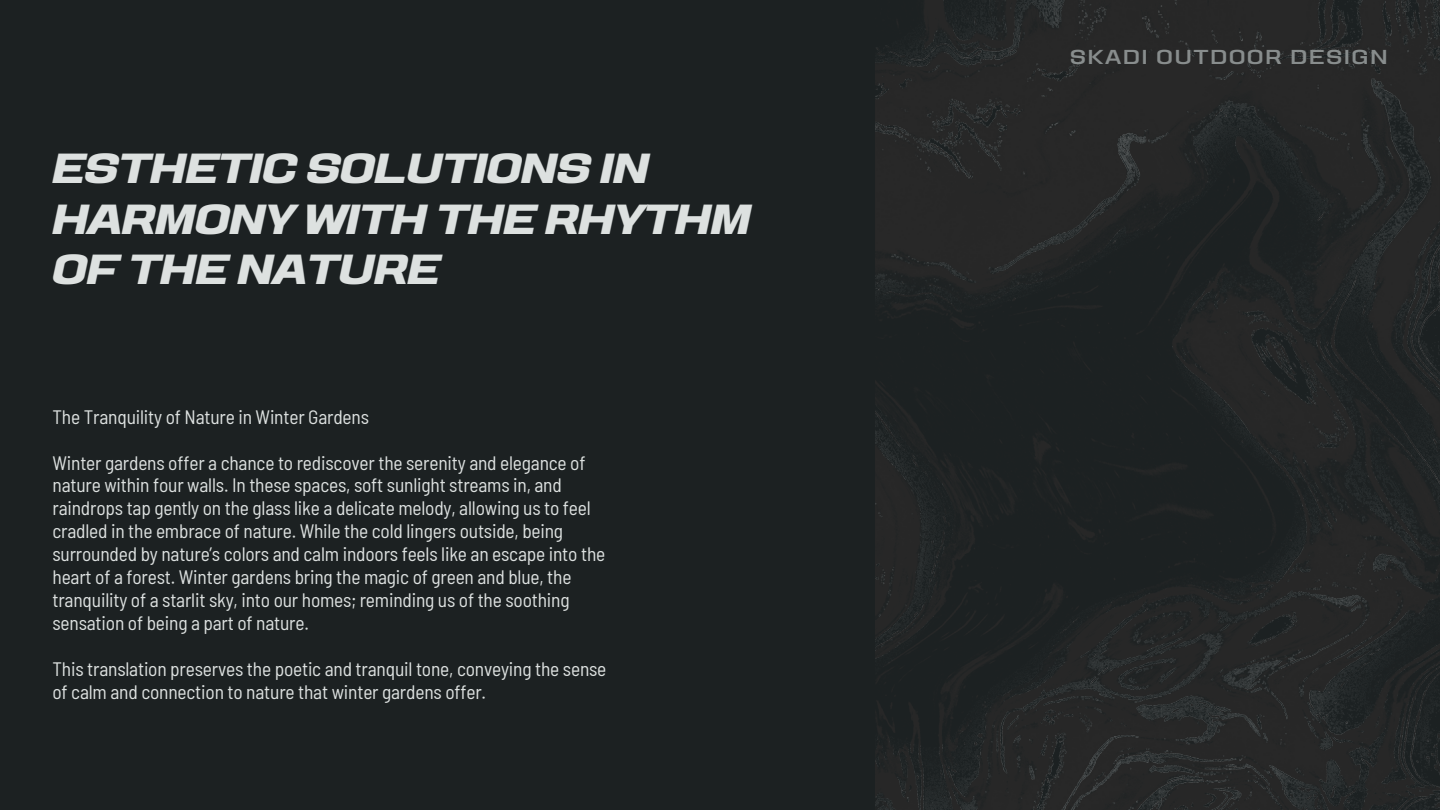
<style>
.page{position:relative;width:1440px;height:810px;background:#1c2122}
.page>*{position:absolute;margin:0;border:0;box-sizing:border-box;transform-origin:0 0}
.t1{font:italic 700 expanded 42px/50.2px "Karnchang";letter-spacing:-.01em;color:#dde1e0}
.t2{font:500 expanded 20.1px "Karnchang";letter-spacing:.1em;color:#888d8d}
.t3{font:semi-condensed 19.4px/22.9px "Barlow";letter-spacing:-.01em;color:#dde1e0}
</style>
<div class="page">
<img style="left:875px;top:0;width:565px;height:810px">
<p class="t1" style="left:52px;top:146px;width:700px">ESTHETIC SOLUTIONS IN<br>HARMONY WITH THE RHYTHM<br>OF THE NATURE</p>
<p class="t3" style="left:52px;top:405px;width:318px">The Tranquility of Nature in Winter Gardens</p>
<p class="t3" style="left:52px;top:450px;width:554px">Winter gardens offer a chance to rediscover the serenity and elegance of nature within four walls. In these spaces, soft sunlight streams in, and raindrops tap gently on the glass like a delicate melody, allowing us to feel cradled in the embrace of nature. While the cold lingers outside, being surrounded by nature’s colors and calm indoors feels like an escape into the heart of a forest. Winter gardens bring the magic of green and blue, the tranquility of a starlit sky, into our homes; reminding us of the soothing sensation of being a part of nature.</p>
<p class="t3" style="left:52px;top:657px;width:555px">This translation preserves the poetic and tranquil tone, conveying the sense of calm and connection to nature that winter gardens offer.</p>
<h2 class="t2" style="left:1070px;top:48px;width:319px">SKADI OUTDOOR DESIGN</h2>
</div>
